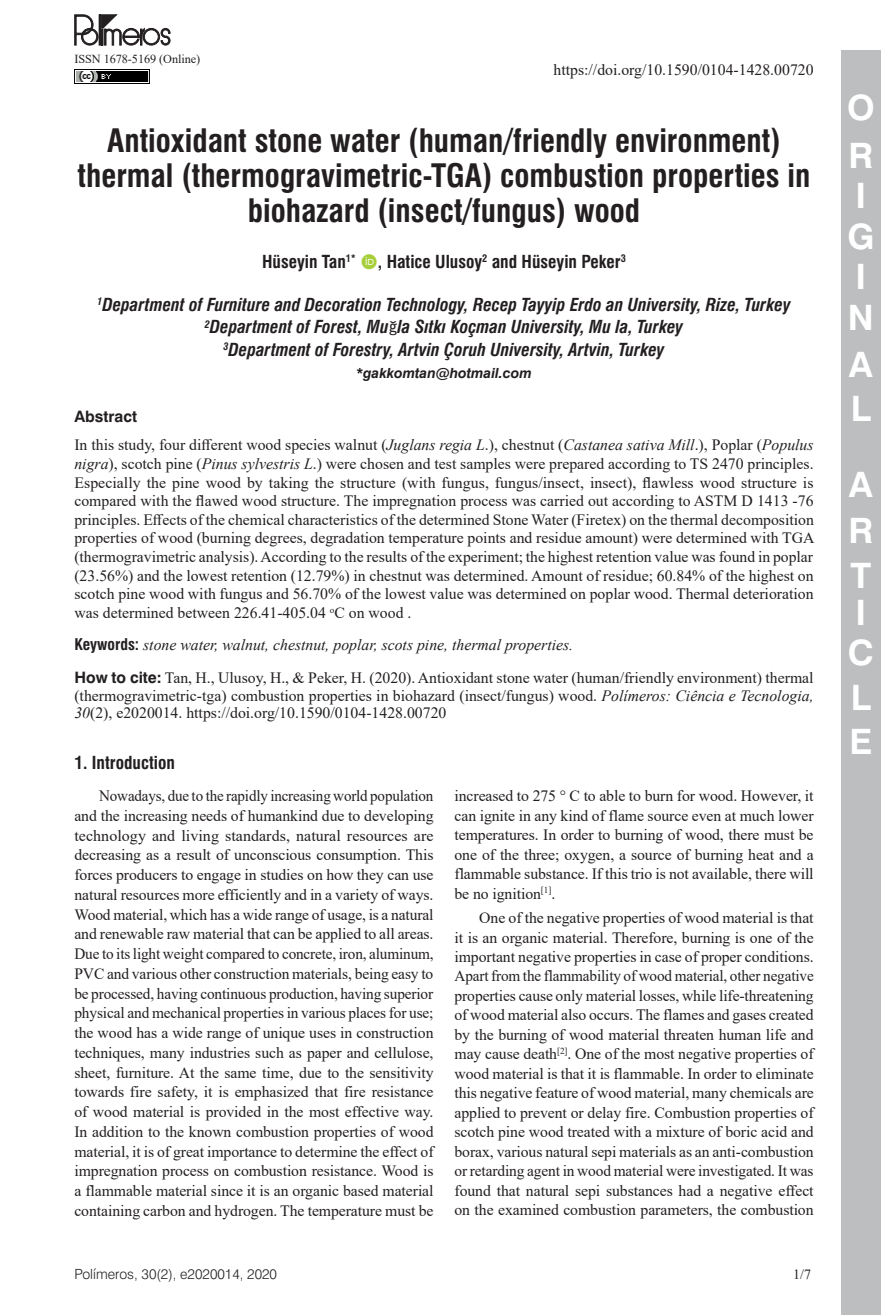
<style>
.page{position:relative;width:893px;height:1315px;background:#fff}
.page>*{position:absolute;margin:0;border:0;box-sizing:border-box;transform-origin:0 0}
.t1{font:700 35px/40.6px "Swiss 721 BT";color:#fff}
.ArticleTitle{font:700 condensed 31.5px/35.2px "Swiss 721 BT";color:#231f20;text-align:center}
.Affiliations{font:italic 700 condensed 17.5px "Swiss 721 BT";color:#231f20}
.Authors{font:700 condensed 17.5px "Swiss 721 BT";color:#231f20}
.Heading1Alt{font:700 condensed 17.5px "Swiss 721 BT";color:#231f20}
.Paragraph{font:15.75px/19.4px "Times New Roman";letter-spacing:-.005em;color:#231f20;text-align:justify}
.Paragraph-2{font:15.75px/19.8px "Times New Roman";letter-spacing:-.005em;color:#231f20;text-align:justify;scale:.96 1}
.Abstract{font:15.75px/18.6px "Times New Roman";color:#231f20;text-align:justify}
.HowToCite{font:15.75px/17.7px "Times New Roman";color:#231f20;text-align:justify}
.Keywords{font:italic 15.75px "Times New Roman";color:#231f20}
.AbstractTitle{font:700 15.75px "Swiss 721 BT";color:#231f20}
.t2{font:300 14px "Swiss 721 BT";color:#231f20}
.Correspondence{font:italic 700 14px "Swiss 721 BT";color:#231f20}
.t3{font:14px "Times New Roman";color:#231f20}
.t4{font:12.25px "Times New Roman";letter-spacing:-.005em;color:#231f20}
.s1{font-family:"MS Gothic";font-weight:400;font-style:normal;font-stretch:normal}
.s2{font-style:italic}
.s3{font-family:"Swiss 721 BT";font-weight:700;font-style:normal;font-stretch:condensed}
.s4{font-family:"Swiss 721 BT";font-weight:700}
</style>
<div class="page">
<div style="left:841px;top:50px;width:40px;height:1265px;background:#bcbec0"></div>
<img style="left:74px;top:69px;width:76px;height:15px">
<svg style="left:75px;top:15px;width:95px;height:30px"></svg>
<p class="t4" style="left:74px;top:50px;width:127px">ISSN 1678-5169 (Online)</p>
<p class="Paragraph" style="left:554px;top:59px;width:262px">https://doi.org/10.1590/0104-1428.00720</p>
<p class="ArticleTitle" style="left:77px;top:123px;width:734px">Antioxidant stone water (human/friendly environment) thermal (thermogravimetric-TGA) combustion properties in biohazard (insect/fungus) wood</p>
<p class="Authors" style="left:262px;top:251px;width:95px">Hüseyin Tan<sup>1*</sup></p>
<p class="Authors" style="left:378px;top:251px;width:249px">, Hatice Ulusoy<sup>2</sup> and Hüseyin Peker<sup>3</sup></p>
<p class="Affiliations" style="left:97px;top:294px;width:695px"><sup>1</sup>Department of Furniture and Decoration Technology, Recep Tayyip Erdoğan University, Rize, Turkey</p>
<p class="Affiliations" style="left:205px;top:316px;width:480px"><sup>2</sup>Department of Forest, Mu<span class="s1">ğ</span>la Sıtkı Koçman University, Muğla, Turkey</p>
<p class="Affiliations" style="left:223px;top:339px;width:443px"><sup>3</sup>Department of Forestry, Artvin Çoruh University, Artvin, Turkey</p>
<p class="Correspondence" style="left:356px;top:364px;width:177px">*gakkomtan@hotmail.com</p>
<p class="AbstractTitle" style="left:74px;top:407px;width:64px">Abstract</p>
<p class="Abstract" style="left:74px;top:435px;width:742px">In this study, four different wood species walnut (<span class="s2">Juglans regia L</span>.), chestnut (<span class="s2">Castanea sativa Mill</span>.), Poplar (<span class="s2">Populus nigra</span>), scotch pine (<span class="s2">Pinus sylvestris L</span>.) were chosen and test samples were prepared according to TS 2470 principles.<br>Especially the pine wood by taking the structure (with fungus, fungus/insect, insect), flawless wood structure is compared with the flawed wood structure. The impregnation process was carried out according to ASTM D 1413 -76 principles. Effects of the chemical characteristics of the determined Stone Water (Firetex) on the thermal decomposition properties of wood (burning degrees, degradation temperature points and residue amount) were determined with TGA (thermogravimetric analysis). According to the results of the experiment; the highest retention value was found in poplar (23.56%) and the lowest retention (12.79%) in chestnut was determined. Amount of residue; 60.84% of the highest on scotch pine wood with fungus and 56.70% of the lowest value was determined on poplar wood. Thermal deterioration was determined between 226.41-405.04 <sup>o</sup>C on wood .</p>
<p class="Keywords" style="left:74px;top:634px;width:500px"><span class="s3">Keywords:</span> stone water, walnut, chestnut, poplar, scots pine, thermal properties.</p>
<p class="HowToCite" style="left:74px;top:668px;width:741px"><span class="s4">How to cite:</span> Tan, H., Ulusoy, H., &amp; Peker, H. (2020). Antioxidant stone water (human/friendly environment) thermal (thermogravimetric-tga) combustion properties in biohazard (insect/fungus) wood. <span class="s2">Polímeros: Ciência e Tecnologia, 30</span>(2), e2020014. https://doi.org/10.1590/0104-1428.00720</p>
<p class="Heading1Alt" style="left:74px;top:752px;width:102px">1. Introduction</p>
<p class="Paragraph-2" style="left:74px;top:785px;width:376px;text-indent:25px">Nowadays, due to the rapidly increasing world population and the increasing needs of humankind due to developing technology and living standards, natural resources are decreasing as a result of unconscious consumption. This forces producers to engage in studies on how they can use natural resources more efficiently and in a variety of ways.<br>Wood material, which has a wide range of usage, is a natural and renewable raw material that can be applied to all areas.<br>Due to its light weight compared to concrete, iron, aluminum, PVC and various other construction materials, being easy to be processed, having continuous production, having superior physical and mechanical properties in various places for use; the wood has a wide range of unique uses in construction techniques, many industries such as paper and cellulose, sheet, furniture. At the same time, due to the sensitivity towards fire safety, it is emphasized that fire resistance of wood material is provided in the most effective way.<br>In addition to the known combustion properties of wood material, it is of great importance to determine the effect of impregnation process on combustion resistance. Wood is a flammable material since it is an organic based material containing carbon and hydrogen. The temperature must be</p>
<p class="Paragraph" style="left:454px;top:786px;width:361px">increased to 275 ° C to able to burn for wood. However, it can ignite in any kind of flame source even at much lower temperatures. In order to burning of wood, there must be one of the three; oxygen, a source of burning heat and a flammable substance. If this trio is not available, there will be no ignition<sup>[1]</sup>.</p>
<p class="Paragraph" style="left:454px;top:907px;width:361px;text-indent:25px">One of the negative properties of wood material is that it is an organic material. Therefore, burning is one of the important negative properties in case of proper conditions.<br>Apart from the flammability of wood material, other negative properties cause only material losses, while life-threatening of wood material also occurs. The flames and gases created by the burning of wood material threaten human life and may cause death<sup>[2]</sup>. One of the most negative properties of wood material is that it is flammable. In order to eliminate this negative feature of wood material, many chemicals are applied to prevent or delay fire. Combustion properties of scotch pine wood treated with a mixture of boric acid and borax, various natural sepi materials as an anti-combustion or retarding agent in wood material were investigated. It was found that natural sepi substances had a negative effect on the examined combustion parameters, the combustion</p>
<p class="t2" style="left:74px;top:1265px;width:204px">Polímeros, 30(2), e2020014, 2020</p>
<p class="t3" style="left:793px;top:1264px;width:19px">1/7</p>
<h1 class="t1" style="left:847px;top:83px;width:29px;line-height:48.1px">O<br>O</h1>
<h1 class="t1" style="left:847px;top:175px;width:29px">O<br>O<br>O<br>O</h1>
<h1 class="t1" style="left:849px;top:342px;width:26px;line-height:44.1px">O<br>O</h1>
<h1 class="t1" style="left:848px;top:461px;width:26px;line-height:45.5px;text-align:justify">O O O</h1>
<h1 class="t1" style="left:848px;top:592px;width:28px;line-height:40.1px">O<br>O</h1>
<h1 class="t1" style="left:849px;top:676px;width:24px;line-height:43.4px">O<br>O</h1>
</div>
